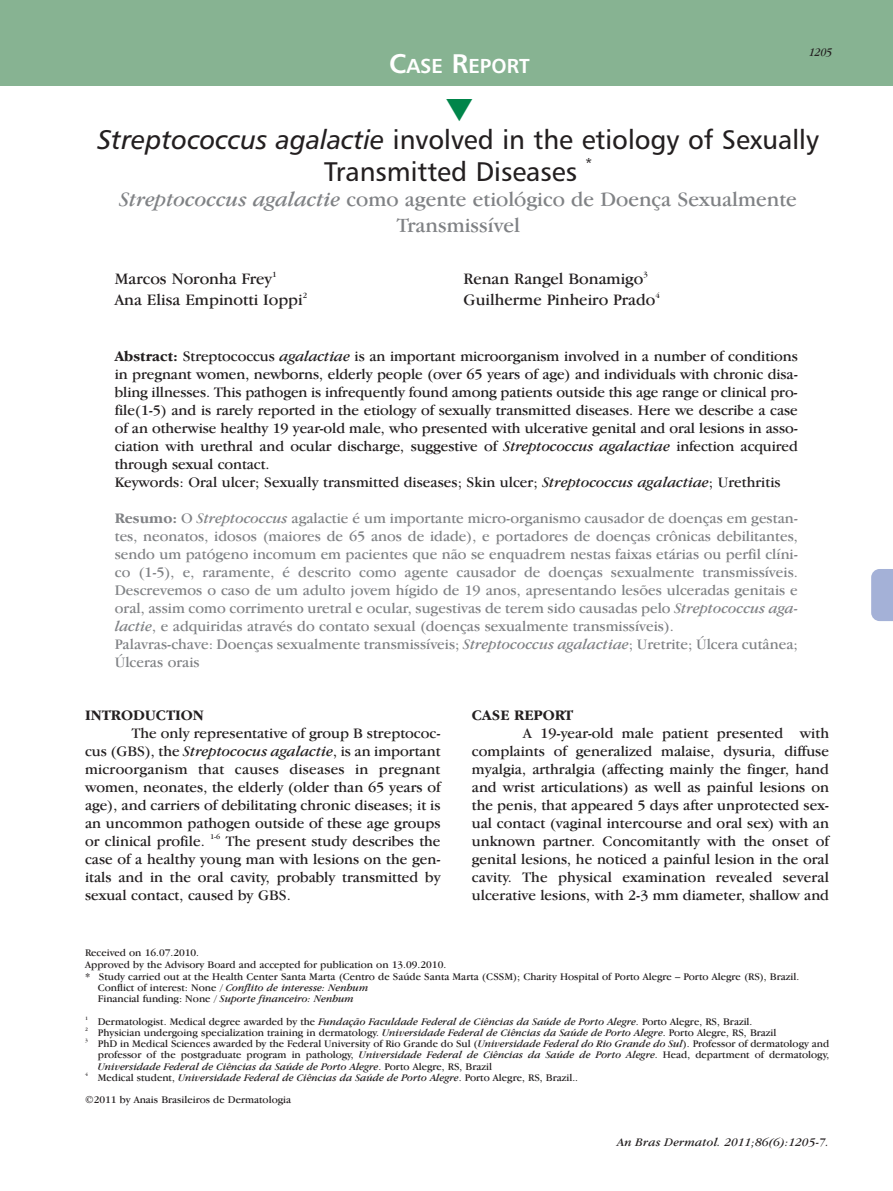
<style>
.page{position:relative;width:893px;height:1191px;background:#fff}
.page>*{position:absolute;margin:0;border:0;box-sizing:border-box;transform-origin:0 0}
.t1{font:27px/31.5px "Humanist 777 BT Roman B";color:#231f20;text-align:center}
.t2{font:21px/25.5px "Garamond IT Cby BT";color:#808285;text-align:center}
.t3{font:20.25px "Humanist 777 BT Bold B";color:#fff}
.t4{font:16.5px "Garamond IT Cby BT";color:#231f20}
.t5{font:15px/18px "Garamond IT Cby BT";letter-spacing:-.005em;color:#231f20;text-align:justify}
.t6{font:15px/18px "Garamond IT Cby BT";color:#808285}
.t7{font:700 15px "Garamond IT Cby BT";color:#231f20}
.t8{font:13.5px "Humanist 777 BT Roman B";color:#231f20}
.t9{font:italic 12px "Garamond IT Cby BT";letter-spacing:.015em;color:#231f20}
.t10{font:italic 12px "Garamond IT Cby BT";letter-spacing:.015em;color:#231f20;scale:.9 1}
.t11{font:10.5px/11.2px "Garamond IT Cby BT";color:#231f20}
.t12{font:8.25px "Garamond IT Cby BT";color:#231f20}
.t13{font:7.5px "Garamond IT Cby BT";color:#231f20}
.t14{font:5.25px "Garamond IT Cby BT";color:#231f20}
.s1{font-size:27px}
.s2{font-family:"Humanist 777 BT Italic B"}
.s3{font-style:italic}
.s4{font-weight:700}
</style>
<div class="page">
<svg style="left:871px;top:569px;width:22px;height:52px"></svg>
<div style="left:0;top:0;width:893px;height:86px;background:#87b392"></div>
<h3 class="t3" style="left:389px;top:58px;width:142px"><span class="s1">C</span>ASE <span class="s1">R</span>EPORT</h3>
<p class="t10" style="left:809px;top:48px;width:28px">1205</p>
<h1 class="t1" style="left:98px;top:126px;width:723px"><span class="s2">Streptococcus agalactie</span> involved in the etiology of Sexually<br>Transmitted Diseases</h1>
<p class="t8" style="left:586px;top:158px;width:8px">*</p>
<h2 class="t2" style="left:119px;top:189px;width:679px"><span class="s3">Streptococcus agalactie</span> como agente etiológico de Doença Sexualmente<br>Transmissível</h2>
<p class="t4" style="left:115px;top:273px;width:159px">Marcos Noronha Frey</p>
<p class="t12" style="left:272px;top:271px;width:6px">1</p>
<p class="t4" style="left:463px;top:273px;width:181px">Renan Rangel Bonamigo</p>
<p class="t12" style="left:643px;top:271px;width:6px">3</p>
<p class="t4" style="left:115px;top:294px;width:189px">Ana Elisa Empinotti Ioppi</p>
<p class="t12" style="left:303px;top:292px;width:6px">2</p>
<p class="t4" style="left:463px;top:294px;width:193px">Guilherme Pinheiro Prado</p>
<p class="t12" style="left:655px;top:292px;width:6px">4</p>
<p class="t5" style="left:115px;top:348px;width:685px;text-align:left"><span class="s4">Abstract:</span> Streptococcus <span class="s3">agalactiae</span> is an important microorganism involved in a number of conditions in pregnant women, newborns, elderly people (over 65 years of age) and individuals with chronic disa&shy;bling illnesses. This pathogen is infrequently found among patients outside this age range or clinical pro&shy;file(1-5) and is rarely reported in the etiology of sexually transmitted diseases. Here we describe a case of an otherwise healthy 19 year-old male, who presented with ulcerative genital and oral lesions in asso&shy;ciation with urethral and ocular discharge, suggestive of <span class="s3">Streptococcus agalactiae</span> infection acquired through sexual contact.<br>Keywords: Oral ulcer; Sexually transmitted diseases; Skin ulcer; <span class="s3">Streptococcus agalactiae</span>; Urethritis</p>
<p class="t6" style="left:115px;top:510px;width:685px"><span class="s4">Resumo:</span> O <span class="s3">Streptococcus</span> agalactie é um importante micro-organismo causador de doenças em gestan&shy;tes, neonatos, idosos (maiores de 65 anos de idade), e portadores de doenças crônicas debilitantes, sendo um patógeno incomum em pacientes que não se enquadrem nestas faixas etárias ou perfil clíni&shy;co (1-5), e, raramente, é descrito como agente causador de doenças sexualmente transmissíveis.<br>Descrevemos o caso de um adulto jovem hígido de 19 anos, apresentando lesões ulceradas genitais e oral, assim como corrimento uretral e ocular, sugestivas de terem sido causadas pelo <span class="s3">Streptococcus aga&shy;lactie</span>, e adquiridas através do contato sexual (doenças sexualmente transmissíveis).<br>Palavras-chave: Doenças sexualmente transmissíveis; <span class="s3">Streptococcus agalactiae</span>; Uretrite; Úlcera cutânea; Úlceras orais</p>
<p class="t7" style="left:85px;top:710px;width:120px">INTRODUCTION</p>
<p class="t5" style="left:85px;top:725px;width:357px;text-indent:47px">The only representative of group B streptococ&shy;cus (GBS), the <span class="s3">Streptococus agalactie</span>, is an important microorganism that causes diseases in pregnant women, neonates, the elderly (older than 65 years of age), and carriers of debilitating chronic diseases; it is an uncommon pathogen outside of these age groups or clinical profile.</p>
<p class="t13" style="left:210px;top:834px;width:12px">1-6</p>
<p class="t5" style="left:85px;top:833px;width:357px;text-indent:140px">The present study describes the case of a healthy young man with lesions on the gen&shy;itals and in the oral cavity, probably transmitted by sexual contact, caused by GBS.</p>
<p class="t7" style="left:472px;top:710px;width:103px">CASE REPORT</p>
<p class="t5" style="left:472px;top:725px;width:359px;text-indent:51px">A 19-year-old male patient presented with complaints of generalized malaise, dysuria, diffuse myalgia, arthralgia (affecting mainly the finger, hand and wrist articulations) as well as painful lesions on the penis, that appeared 5 days after unprotected sex&shy;ual contact (vaginal intercourse and oral sex) with an unknown partner. Concomitantly with the onset of genital lesions, he noticed a painful lesion in the oral cavity. The physical examination revealed several ulcerative lesions, with 2-3 mm diameter, shallow and</p>
<p class="t11" style="left:85px;top:947px;width:363px;line-height:12.6px">Received on 16.07.2010.<br>Approved by the Advisory Board and accepted for publication on 13.09.2010.</p>
<p class="t11" style="left:98px;top:971px;width:703px;text-indent:-13px">* Study carried out at the Health Center Santa Marta (Centro de Saúde Santa Marta (CSSM); Charity Hospital of Porto Alegre – Porto Alegre (RS), Brazil.<br>Conflict of interest: None / <span class="s3">Conflito de interesse: Nenhum<br></span>Financial funding: None / <span class="s3">Suporte financeiro: Nenhum</span></p>
<p class="t14" style="left:85px;top:1016px;width:4px">1</p>
<p class="t11" style="left:98px;top:1016px;width:656px">Dermatologist. Medical degree awarded by the <span class="s3">Fundação Faculdade Federal de Ciências da Saúde de Porto Alegre</span>. Porto Alegre, RS, Brazil.</p>
<p class="t14" style="left:85px;top:1027px;width:4px">2</p>
<p class="t11" style="left:98px;top:1027px;width:680px">Physician undergoing specialization training in dermatology. <span class="s3">Universidade Federal de Ciências da Saúde de Porto Alegre</span>. Porto Alegre, RS, Brazil</p>
<p class="t14" style="left:85px;top:1038px;width:4px">3</p>
<p class="t11" style="left:98px;top:1039px;width:733px;text-align:justify">PhD in Medical Sciences awarded by the Federal University of Rio Grande do Sul (<span class="s3">Universidade Federal do Rio Grande do Sul</span>). Professor of dermatology and professor of the postgraduate program in pathology, <span class="s3">Universidade Federal de Ciências da Saúde de Porto Alegre</span>. Head, department of dermatology, <span class="s3">Universidade Federal de Ciências da Saúde de Porto Alegre</span>. Porto Alegre, RS, Brazil</p>
<p class="t14" style="left:85px;top:1072px;width:4px">4</p>
<p class="t11" style="left:85px;top:1067px;width:495px;line-height:22.5px;text-indent:13px">Medical student, <span class="s3">Universidade Federal de Ciências da Saúde de Porto Alegre</span>. Porto Alegre, RS, Brazil.. ©2011 by Anais Brasileiros de Dermatologia</p>
<p class="t9" style="left:617px;top:1137px;width:213px">An Bras Dermatol. 2011;86(6):1205-7.</p>
</div>
